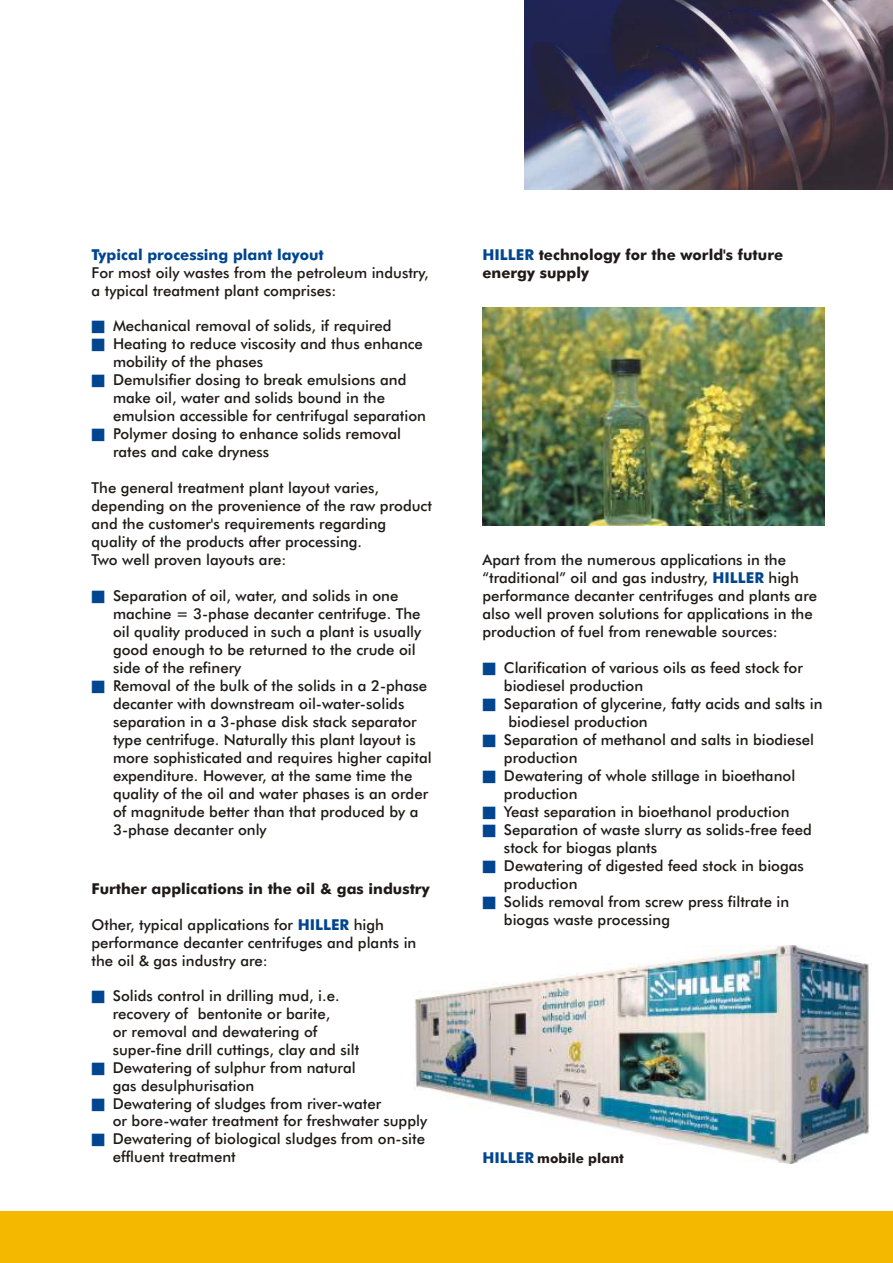
<style>
.page{position:relative;width:893px;height:1263px;background:#fff}
.page>*{position:absolute;margin:0;border:0;box-sizing:border-box;transform-origin:0 0}
.t1{font:500 15px/18px "Futura BT";color:#1f1a17}
.t2{font:500 15px "Futura BT";color:#1f1a17}
.t3{font:500 15px "Futura BT";color:#00458f}
.t4{font:500 13.5px "Futura BT";color:#1f1a17}
.t5{font:13.5px "Zapf Dingbats IT Cby BT";color:#00458f}
.s1{color:#00458f}
.s2{font-size:15px;color:#00458f}
</style>
<div class="page">
<div style="left:0;top:1211px;width:893px;height:52px;background:#f5b800"></div>
<img style="left:524px;top:0;width:369px;height:190px">
<img style="left:482px;top:307px;width:342px;height:218px">
<img style="left:414px;top:945px;width:456px;height:218px">
<p class="t3" style="left:92px;top:248px;width:234px">Typical processing plant layout</p>
<p class="t1" style="left:92px;top:265px;width:339px">For most oily wastes from the petroleum industry, a typical treatment plant comprises:</p>
<p class="t1" style="left:113px;top:319px;width:314px">Mechanical removal of solids, if required Heating to reduce viscosity and thus enhance mobility of the phases<br>Demulsifier dosing to break emulsions and make oil, water and solids bound in the emulsion accessible for centrifugal separation Polymer dosing to enhance solids removal rates and cake dryness</p>
<p class="t1" style="left:92px;top:480px;width:342px">The general treatment plant layout varies, depending on the provenience of the raw product and the customer's requirements regarding quality of the products after processing.<br>Two well proven layouts are:</p>
<p class="t1" style="left:113px;top:588px;width:320px">Separation of oil, water, and solids in one machine = 3-phase decanter centrifuge. The oil quality produced in such a plant is usually good enough to be returned to the crude oil side of the refinery<br>Removal of the bulk of the solids in a 2-phase decanter with downstream oil-water-solids separation in a 3-phase disk stack separator type centrifuge. Naturally this plant layout is more sophisticated and requires higher capital expenditure. However, at the same time the quality of the oil and water phases is an order of magnitude better than that produced by a 3-phase decanter only</p>
<p class="t5" style="left:92px;top:375px;width:82px">■</p>
<p class="t5" style="left:92px;top:429px;width:82px">■</p>
<p class="t5" style="left:92px;top:591px;width:82px">■</p>
<p class="t5" style="left:92px;top:681px;width:82px">■</p>
<p class="t2" style="left:92px;top:883px;width:340px">Further applications in the oil &amp; gas industry</p>
<p class="t1" style="left:92px;top:917px;width:294px">Other, typical applications for <span class="s1">HILLER</span> high</p>
<p class="t1" style="left:92px;top:935px;width:326px">performance decanter centrifuges and plants in the oil &amp; gas industry are:</p>
<p class="t1" style="left:113px;top:988px;width:316px">Solids control in drilling mud, i.e.<br>recovery of bentonite or barite,<br>or removal and dewatering of<br>super-fine drill cuttings, clay and silt Dewatering of sulphur from natural<br>gas desulphurisation<br>Dewatering of sludges from river-water<br>or bore-water treatment for freshwater supply Dewatering of biological sludges from on-site effluent treatment</p>
<p class="t5" style="left:92px;top:990px;width:82px">■</p>
<p class="t5" style="left:92px;top:1062px;width:82px">■</p>
<p class="t5" style="left:92px;top:1098px;width:82px">■</p>
<p class="t5" style="left:92px;top:1134px;width:82px">■</p>
<p class="t2" style="left:482px;top:248px;width:302px"><span class="s1">HILLER</span> technology for the world's future</p>
<p class="t2" style="left:482px;top:266px;width:108px">energy supply</p>
<p class="t1" style="left:482px;top:552px;width:305px">Apart from the numerous applications in the</p>
<p class="t1" style="left:482px;top:588px;width:336px">performance decanter centrifuges and plants are also well proven solutions for applications in the production of fuel from renewable sources:</p>
<p class="t1" style="left:504px;top:660px;width:300px">Clarification of various oils as feed stock for</p>
<p class="t1" style="left:504px;top:678px;width:141px">biodiesel production</p>
<p class="t1" style="left:504px;top:696px;width:320px">Separation of glycerine, fatty acids and salts in</p>
<p class="t1" style="left:508px;top:714px;width:141px">biodiesel production</p>
<p class="t1" style="left:504px;top:732px;width:312px">Separation of methanol and salts in biodiesel</p>
<p class="t1" style="left:504px;top:750px;width:75px">production</p>
<p class="t1" style="left:504px;top:768px;width:293px">Dewatering of whole stillage in bioethanol</p>
<p class="t1" style="left:504px;top:786px;width:75px">production</p>
<p class="t1" style="left:504px;top:804px;width:287px">Yeast separation in bioethanol production</p>
<p class="t1" style="left:504px;top:822px;width:309px">Separation of waste slurry as solids-free feed</p>
<p class="t1" style="left:504px;top:840px;width:155px">stock for biogas plants</p>
<p class="t1" style="left:504px;top:858px;width:302px">Dewatering of digested feed stock in biogas</p>
<p class="t1" style="left:504px;top:876px;width:75px">production</p>
<p class="t1" style="left:504px;top:894px;width:287px">Solids removal from screw press filtrate in</p>
<p class="t1" style="left:504px;top:912px;width:168px">biogas waste processing</p>
<p class="t1" style="left:482px;top:570px;width:318px">“traditional” oil and gas industry, <span class="s1">HILLER</span> high</p>
<p class="t5" style="left:482px;top:663px;width:82px">■</p>
<p class="t5" style="left:482px;top:699px;width:82px">■</p>
<p class="t5" style="left:482px;top:735px;width:82px">■</p>
<p class="t5" style="left:482px;top:771px;width:82px">■</p>
<p class="t5" style="left:482px;top:861px;width:82px">■</p>
<p class="t5" style="left:482px;top:897px;width:82px">■</p>
<p class="t4" style="left:482px;top:1153px;width:143px"><span class="s2">HILLER</span> mobile plant</p>
</div>
